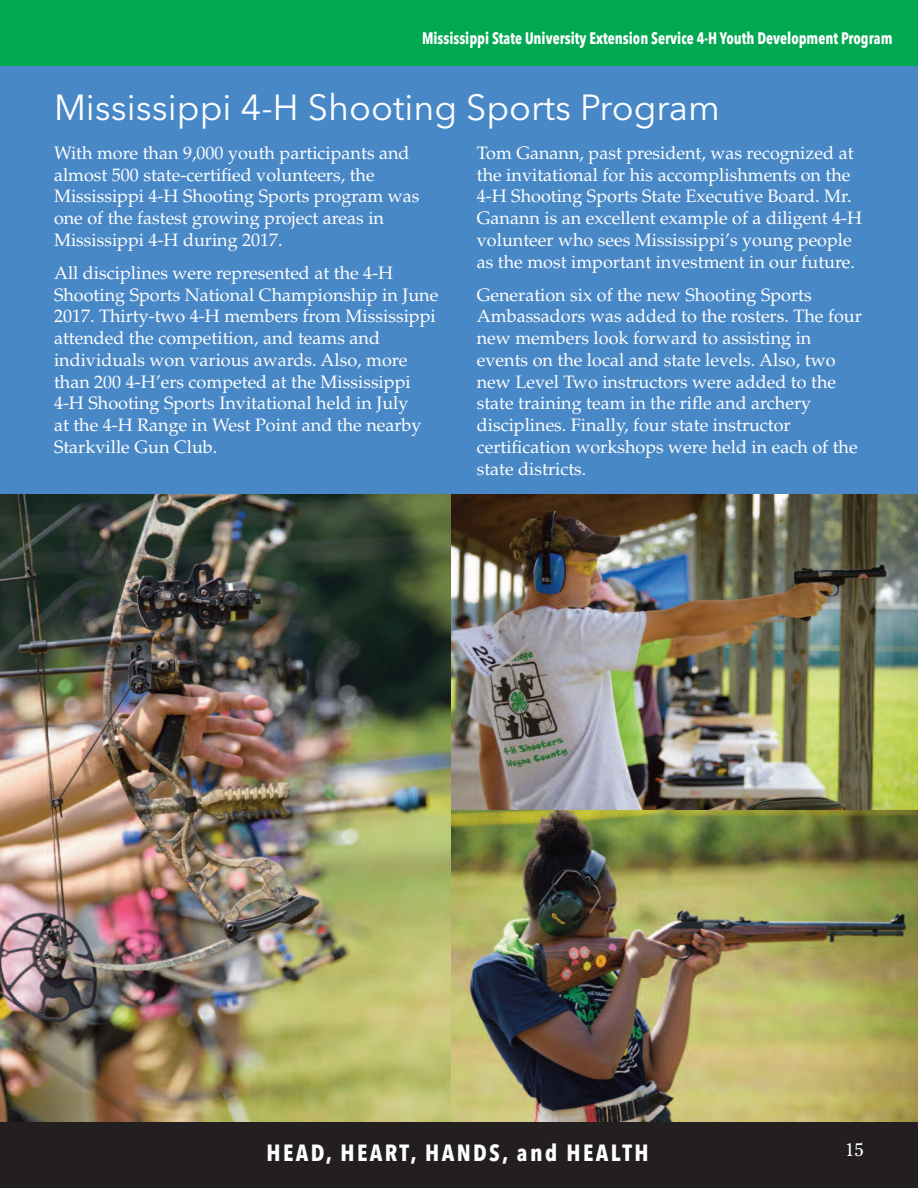
<style>
.page{position:relative;width:918px;height:1188px;background:#fff}
.page>*{position:absolute;margin:0;border:0;box-sizing:border-box;transform-origin:0 0}
.t1{font:36px "Avenir Next";color:#fff}
.t2{font:700 23.25px "Avenir Next Condensed";letter-spacing:.1em;color:#fff}
.t3{font:18px/21.8px "Palatino LT Std";color:#fff}
.t4{font:18px "Cheltenham Std";color:#fff}
.t5{font:18px "Clarendon LT Std";color:#fff}
.t6{font:700 16.5px "Avenir Next Condensed";color:#fff;scale:.9 1}
</style>
<div class="page">
<div style="left:0;top:0;width:918px;height:500px;background:#4988c7"></div>
<img style="left:0;top:494px;width:451px;height:628px">
<img style="left:451px;top:494px;width:467px;height:628px">
<div style="left:0;top:0;width:918px;height:66px;background:#00a851"></div>
<div style="left:0;top:1122px;width:918px;height:66px;background:#231f20"></div>
<p class="t6" style="left:422px;top:28px;width:524px">Mississippi State University Extension Service 4-H Youth Development Program</p>
<h1 class="t1" style="left:54px;top:77px;width:667px">Mississippi 4-H Shooting Sports Program</h1>
<p class="t3" style="left:54px;top:144px;width:367px">With more than 9,000 youth participants and almost 500 state-certified volunteers, the Mississippi 4-H Shooting Sports program was one of the fastest growing project areas in Mississippi 4-H during 2017.</p>
<p class="t3" style="left:54px;top:264px;width:386px">All disciplines were represented at the 4-H Shooting Sports National Championship in June 2017. Thirty-two 4-H members from Mississippi attended the competition, and teams and individuals won various awards. Also, more than 200 4-H’ers competed at the Mississippi 4-H Shooting Sports Invitational held in July<br>at the 4-H Range in West Point and the nearby Starkville Gun Club.</p>
<p class="t3" style="left:477px;top:144px;width:387px">Tom Ganann, past president, was recognized at the invitational for his accomplishments on the 4-H Shooting Sports State Executive Board. Mr.<br>Ganann is an excellent example of a diligent 4-H volunteer who sees Mississippi’s young people as the most important investment in our future.</p>
<p class="t3" style="left:477px;top:286px;width:387px">Generation six of the new Shooting Sports Ambassadors was added to the rosters. The four new members look forward to assisting in events on the local and state levels. Also, two new Level Two instructors were added to the state training team in the rifle and archery disciplines. Finally, four state instructor certification workshops were held in each of the state districts.</p>
<p class="t2" style="left:267px;top:1139px;width:383px">HEAD, HEART, HANDS, and HEALTH</p>
<p class="t4" style="left:845px;top:1139px;width:20px">15</p>
<p class="t2" style="left:336px;top:1139px;width:264px">Making the Best Better</p>
<p class="t5" style="left:843px;top:1143px;width:12px">1</p>
</div>
